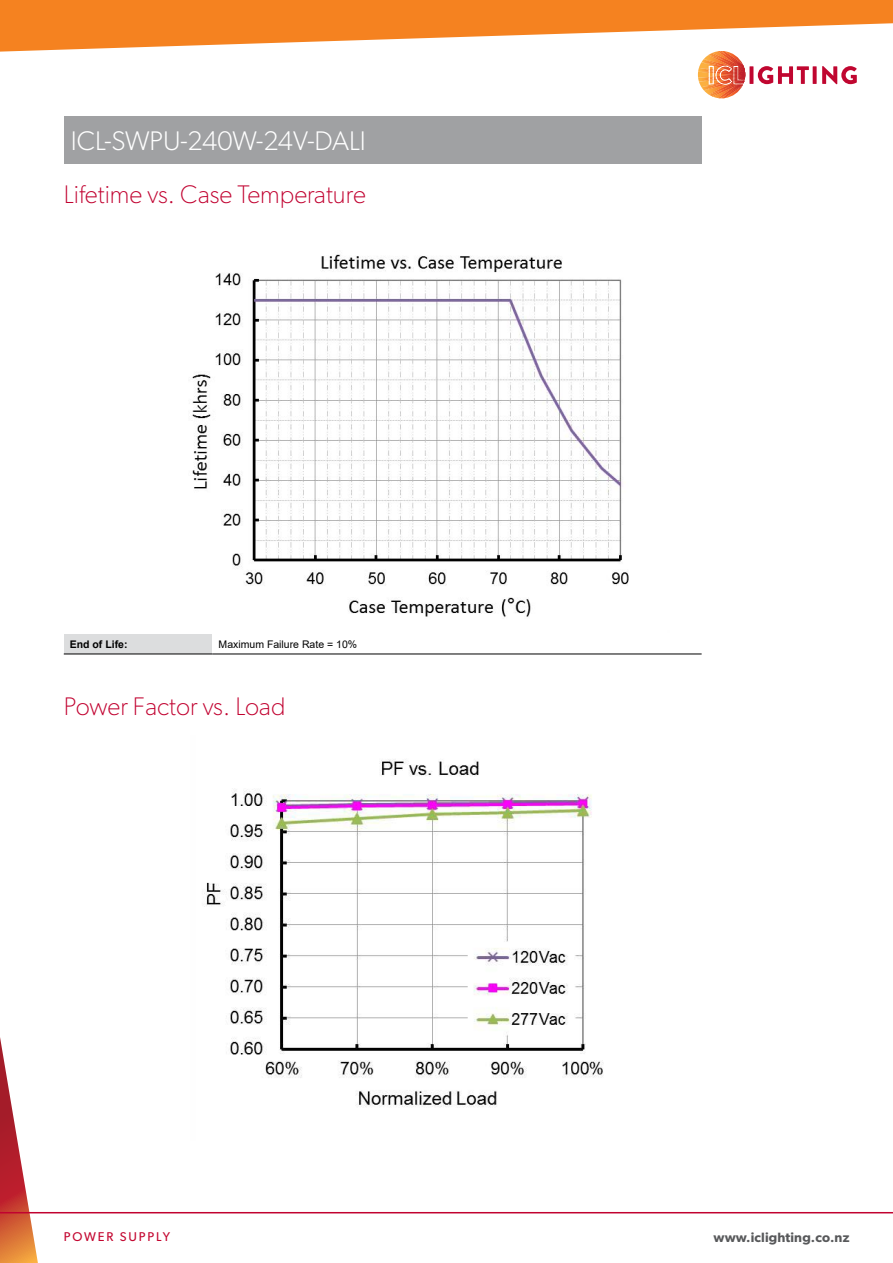
<style>
.page{position:relative;width:893px;height:1263px;background:#fff}
.page>*{position:absolute;margin:0;border:0;box-sizing:border-box;transform-origin:0 0}
.t1{font:300 27px "Gibson";color:#fff}
.t2{font:100 25.5px "Gibson";color:#c10230}
.t3{font:600 13.5px "Gibson";letter-spacing:.01em;color:#58595b}
.t4{font:12.75px "Gibson";letter-spacing:.15em;color:#c30630}
.t5{font:10.5px "Arial";color:#000}
.t6{font:700 10.5px "Arial";color:#000}
</style>
<div class="page">
<svg style="left:698px;top:52px;width:47px;height:46px"></svg>
<svg style="left:749px;top:66px;width:4px;height:18px"></svg>
<svg style="left:758px;top:66px;width:51px;height:18px"></svg>
<svg style="left:813px;top:66px;width:4px;height:18px"></svg>
<svg style="left:822px;top:66px;width:35px;height:18px"></svg>
<svg style="left:0;top:1037px;width:50px;height:226px"></svg>
<div style="left:64px;top:634px;width:149px;height:20px;background:#dcddde"></div>
<hr style="left:64px;top:654px;width:149px;height:1px;background:#000">
<hr style="left:213px;top:654px;width:489px;height:1px;background:#000">
<div style="left:64px;top:117px;width:638px;height:47px;background:#a0a1a3"></div>
<img style="left:192px;top:254px;width:437px;height:364px">
<img style="left:204px;top:759px;width:400px;height:348px">
<svg style="left:0;top:0;width:893px;height:52px;fill:#f58220"></svg>
<hr style="left:0;top:1212px;width:893px;height:1px;background:#c10230">
<p class="t1" style="left:71px;top:124px;width:296px">ICL-SWPU-240W-24V-DALI</p>
<p class="t2" style="left:64px;top:179px;width:304px">Lifetime vs. Case Temperature</p>
<p class="t6" style="left:70px;top:637px;width:59px">End of Life:</p>
<p class="t5" style="left:219px;top:637px;width:140px">Maximum Failure Rate = 10%</p>
<p class="t2" style="left:64px;top:690px;width:223px">Power Factor vs. Load</p>
<p class="t4" style="left:64px;top:1229px;width:108px">POWER SUPPLY</p>
<p class="t3" style="left:713px;top:1229px;width:137px">www.iclighting.co.nz</p>
</div>
